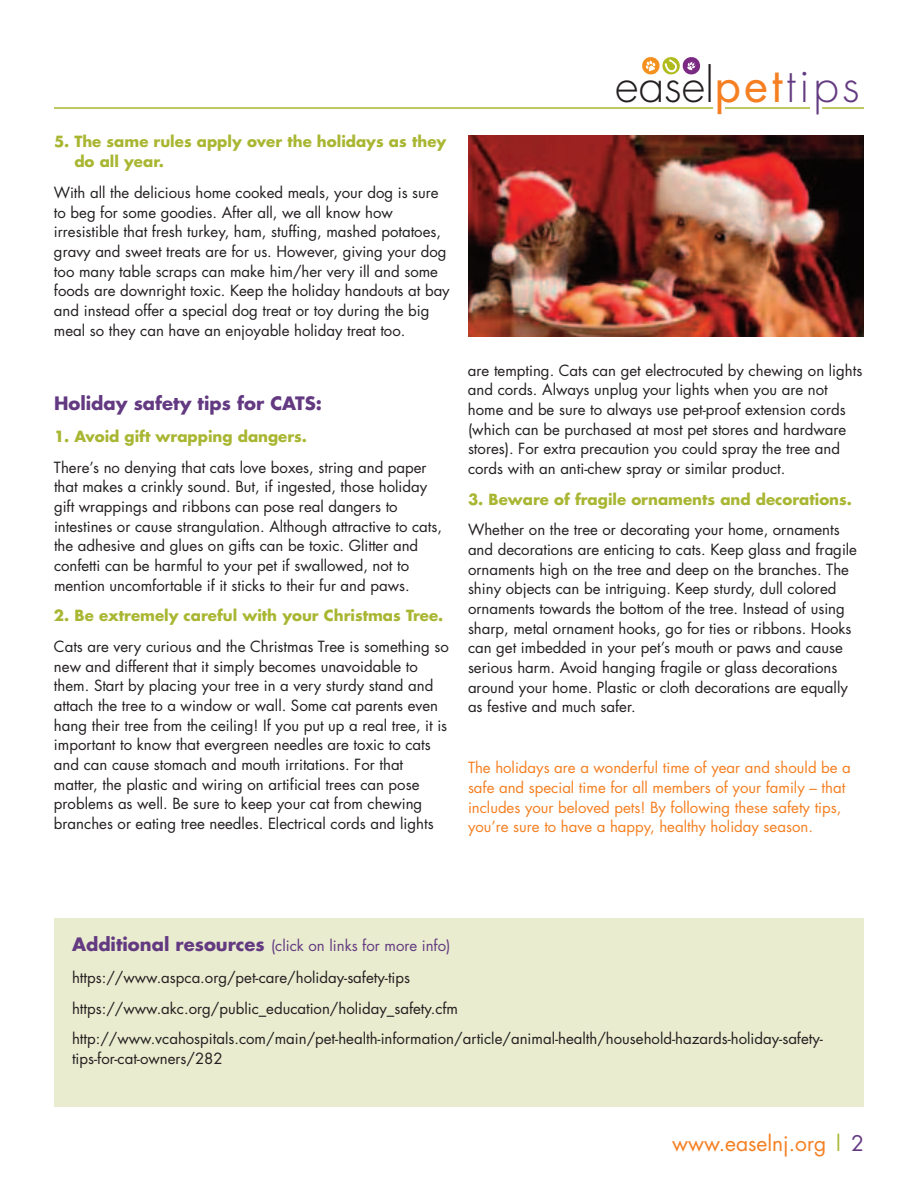
<style>
.page{position:relative;width:918px;height:1188px;background:#fff}
.page>*{position:absolute;margin:0;border:0;box-sizing:border-box;transform-origin:0 0}
.t1{font:300 46.05px "Futura";color:#231f20}
.t2{font:21px "Futura";color:#f57f21}
.t3{font:700 18px "Futura";color:#633a81}
.t4{font:15px/19.6px "Futura";color:#231f20}
.t5{font:15px/19.6px "Futura";color:#f57f21}
.t6{font:700 15px/19.8px "Futura";color:#a9b632}
.s1{font-weight:400;color:#f57f21}
.s2{color:#633a81}
.s3{font-weight:700;font-size:18px;color:#633a81}
.s4{color:#a9b632}
</style>
<div class="page">
<svg style="left:642px;top:57px;width:59px;height:18px"></svg>
<hr style="left:54px;top:107px;width:659px;height:2px;background:#a9b632">
<hr style="left:725px;top:107px;width:85px;height:2px;background:#a9b632">
<hr style="left:822px;top:107px;width:42px;height:2px;background:#a9b632">
<div style="left:54px;top:918px;width:810px;height:189px;background:#e9eccf"></div>
<img style="left:468px;top:135px;width:396px;height:201px">
<p class="t6" style="left:74px;top:133px;width:373px;text-indent:-20px">5. The same rules apply over the holidays as they do all year.</p>
<p class="t4" style="left:54px;top:184px;width:397px">With all the delicious home cooked meals, your dog is sure to beg for some goodies. After all, we all know how irresistible that fresh turkey, ham, stuffing, mashed potatoes, gravy and sweet treats are for us. However, giving your dog too many table scraps can make him/her very ill and some foods are downright toxic. Keep the holiday handouts at bay and instead offer a special dog treat or toy during the big meal so they can have an enjoyable holiday treat too.</p>
<p class="t3" style="left:54px;top:395px;width:270px">Holiday safety tips for CATS:</p>
<p class="t6" style="left:54px;top:428px;width:255px">1. Avoid gift wrapping dangers.</p>
<p class="t4" style="left:54px;top:459px;width:390px">There’s no denying that cats love boxes, string and paper that makes a crinkly sound. But, if ingested, those holiday gift wrappings and ribbons can pose real dangers to intestines or cause strangulation. Although attractive to cats, the adhesive and glues on gifts can be toxic. Glitter and confetti can be harmful to your pet if swallowed, not to mention uncomfortable if it sticks to their fur and paws.</p>
<p class="t6" style="left:54px;top:607px;width:391px">2. Be extremely careful with your Christmas Tree.</p>
<p class="t4" style="left:54px;top:638px;width:396px">Cats are very curious and the Christmas Tree is something so new and different that it simply becomes unavoidable to them. Start by placing your tree in a very sturdy stand and attach the tree to a window or wall. Some cat parents even hang their tree from the ceiling! If you put up a real tree, it is important to know that evergreen needles are toxic to cats and can cause stomach and mouth irritations. For that matter, the plastic and wiring on artificial trees can pose problems as well. Be sure to keep your cat from chewing branches or eating tree needles. Electrical cords and lights</p>
<h1 class="t1" style="left:615px;top:64px;width:246px">easel<span class="s1">pet</span><span class="s2">tips</span></h1>
<p class="t4" style="left:468px;top:362px;width:396px">are tempting. Cats can get electrocuted by chewing on lights and cords. Always unplug your lights when you are not home and be sure to always use pet-proof extension cords (which can be purchased at most pet stores and hardware stores). For extra precaution you could spray the tree and cords with an anti-chew spray or similar product.</p>
<p class="t6" style="left:468px;top:490px;width:386px">3. Beware of fragile ornaments and decorations.</p>
<p class="t4" style="left:468px;top:521px;width:391px">Whether on the tree or decorating your home, ornaments and decorations are enticing to cats. Keep glass and fragile ornaments high on the tree and deep on the branches. The shiny objects can be intriguing. Keep sturdy, dull colored ornaments towards the bottom of the tree. Instead of using sharp, metal ornament hooks, go for ties or ribbons. Hooks can get imbedded in your pet’s mouth or paws and cause serious harm. Avoid hanging fragile or glass decorations around your home. Plastic or cloth decorations are equally as festive and much safer.</p>
<p class="t5" style="left:468px;top:759px;width:384px">The holidays are a wonderful time of year and should be a safe and special time for all members of your family – that includes your beloved pets! By following these safety tips, you’re sure to have a happy, healthy holiday season.</p>
<p class="t4" style="left:72px;top:931px;width:380px;line-height:32.1px"><span class="s3">Additional resources</span> <span class="s2">(click on links for more info) </span>https://www.aspca.org/pet-care/holiday-safety-tips</p>
<p class="t4" style="left:72px;top:994px;width:753px;line-height:30.5px">https://www.akc.org/public_education/holiday_safety.cfm http://www.vcahospitals.com/main/pet-health-information/article/animal-health/household-hazards-holiday-safety-</p>
<p class="t4" style="left:72px;top:1050px;width:152px">tips-for-cat-owners/282</p>
<h2 class="t2" style="left:672px;top:1134px;width:193px">www.easelnj.org <span class="s4">|</span> <span class="s2">2</span></h2>
</div>
